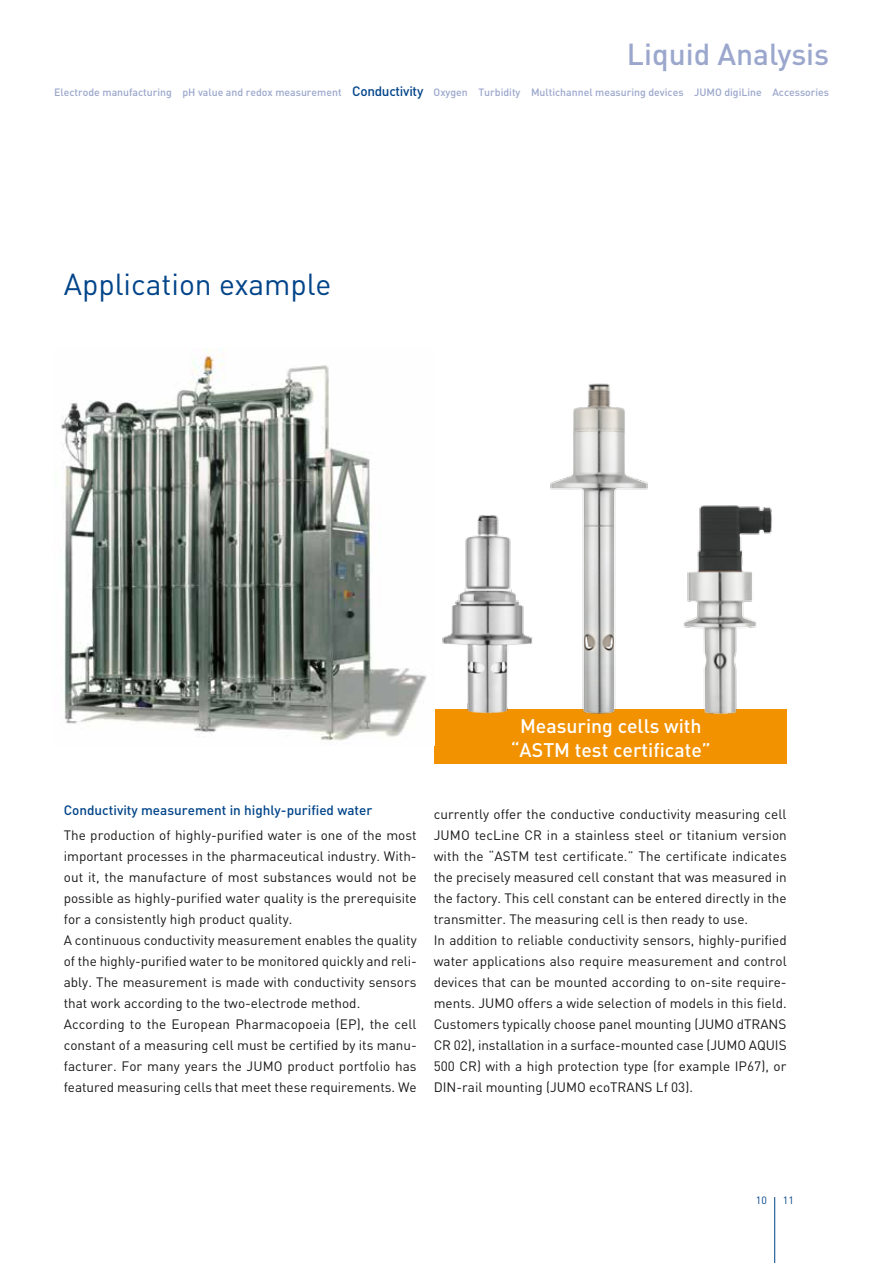
<style>
.page{position:relative;width:893px;height:1263px;background:#fff}
.page>*{position:absolute;margin:0;border:0;box-sizing:border-box;transform-origin:0 0}
.t1{font:30px "DIN Pro";color:#004489}
.t2{font:500 30px "DIN Pro";color:#9ba7cc}
.t3{font:500 19.5px/23.4px "DIN Pro";color:#fff;text-align:center}
.t4{font:13.5px/21px "DIN Pro";color:#1a1817}
.t5{font:500 13.5px "DIN Pro";color:#004489}
.t6{font:500 10.5px "DIN Pro";color:#9ba7cc}
.t7{font:10.5px "DIN Pro";color:#004489}
.s1{font-size:13.5px;color:#004489}
</style>
<div class="page">
<hr style="left:774px;top:1197px;width:1px;height:66px;background:#004489">
<div style="left:434px;top:708px;width:353px;height:55px;background:#f39200"></div>
<img style="left:61px;top:349px;width:374px;height:397px">
<img style="left:682px;top:505px;width:93px;height:210px">
<img style="left:437px;top:515px;width:109px;height:199px">
<img style="left:546px;top:383px;width:107px;height:331px">
<h1 class="t2" style="left:627px;top:30px;width:204px">Liquid Analysis</h1>
<p class="t6" style="left:54px;top:84px;width:776px">Electrode manufacturing pH value and redox measurement <span class="s1">Conductivity</span> Oxygen Turbidity Multichannel measuring devices JUMO digiLine Accessories</p>
<h1 class="t1" style="left:64px;top:261px;width:269px">Application example</h1>
<h2 class="t3" style="left:511px;top:712px;width:202px">Measuring cells with “ASTM test certificate”</h2>
<p class="t5" style="left:64px;top:799px;width:310px">Conductivity measurement in highly-purified water</p>
<p class="t4" style="left:64px;top:823px;width:355px">The production of highly-purified water is one of the most important processes in the pharmaceutical industry. With&shy;out it, the manufacture of most substances would not be possible as highly-purified water quality is the prerequisite for a consistently high product quality.<br>A continuous conductivity measurement enables the quality of the highly-purified water to be monitored quickly and reli&shy;ably. The measurement is made with conductivity sensors that work according to the two-electrode method.<br>According to the European Pharmacopoeia (EP), the cell constant of a measuring cell must be certified by its manu&shy;facturer. For many years the JUMO product portfolio has featured measuring cells that meet these requirements. We</p>
<p class="t4" style="left:434px;top:802px;width:355px">currently offer the conductive conductivity measuring cell JUMO tecLine CR in a stainless steel or titanium version with the “ASTM test certificate.” The certificate indicates the precisely measured cell constant that was measured in the factory. This cell constant can be entered directly in the transmitter. The measuring cell is then ready to use.<br>In addition to reliable conductivity sensors, highly-purified water applications also require measurement and control devices that can be mounted according to on-site require&shy;ments. JUMO offers a wide selection of models in this field.<br>Customers typically choose panel mounting (JUMO dTRANS CR 02), installation in a surface-mounted case (JUMO AQUIS 500 CR) with a high protection type (for example IP67), or DIN-rail mounting (JUMO ecoTRANS Lf 03).</p>
<p class="t7" style="left:756px;top:1192px;width:12px">10</p>
<p class="t7" style="left:783px;top:1192px;width:12px">11</p>
</div>
